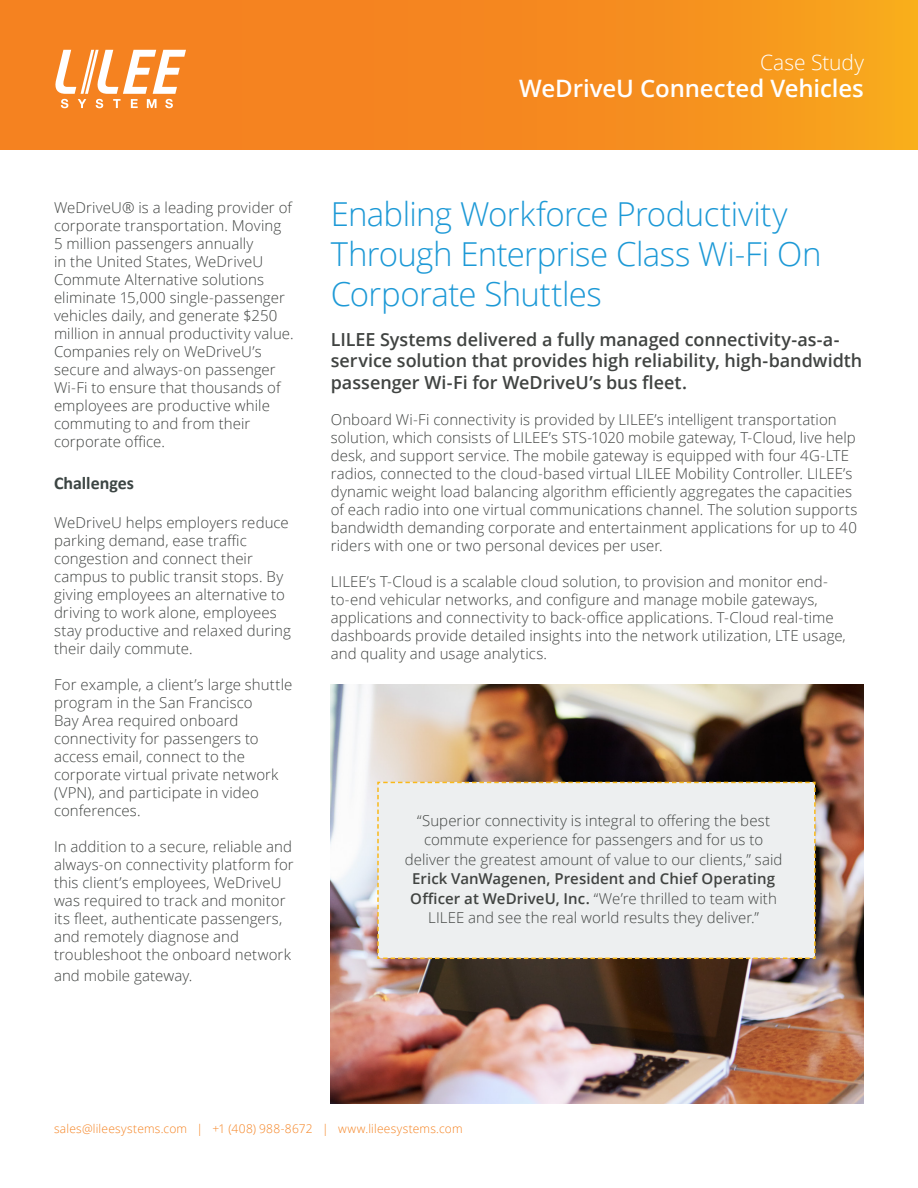
<style>
.page{position:relative;width:918px;height:1188px;background:#fff}
.page>*{position:absolute;margin:0;border:0;box-sizing:border-box;transform-origin:0 0}
.t1{font:300 33px/39.6px "Open Sans";letter-spacing:-.02em;color:#1d99d6}
.t2{font:600 24px "Open Sans";letter-spacing:-.005em;color:#fff}
.t3{font:300 21px "Open Sans";letter-spacing:-.005em;color:#fff}
.t4{font:600 18px/21.6px "Open Sans";color:#404341}
.t5{font:700 18px "Calibri";color:#3c4543}
.t6{font:300 15px/18px "Open Sans";letter-spacing:.005em;color:#404341}
.Footnote{font:300 12px "Open Sans";letter-spacing:.015em;color:#f58220}
.s1{font-weight:600}
</style>
<div class="page">
<img style="left:331px;top:685px;width:533px;height:419px">
<div style="left:377px;top:781px;width:439px;height:179px;background:#edeff0"></div>
<svg style="left:0;top:0;width:918px;height:149px;background:#f58c1f"></svg>
<svg style="left:54px;top:50px;width:132px;height:58px"></svg>
<p class="t3" style="left:760px;top:48px;width:105px">Case Study</p>
<p class="t2" style="left:519px;top:72px;width:346px">WeDriveU Connected Vehicles</p>
<p class="t6" style="left:54px;top:198px;width:241px">WeDriveU® is a leading provider of corporate transportation. Moving<br>5 million passengers annually<br>in the United States, WeDriveU<br>Commute Alternative solutions eliminate 15,000 single-passenger vehicles daily, and generate $250 million in annual productivity value.<br>Companies rely on WeDriveU’s secure and always-on passenger<br>Wi-Fi to ensure that thousands of employees are productive while commuting to and from their corporate office.</p>
<p class="t5" style="left:54px;top:470px;width:81px">Challenges</p>
<p class="t6" style="left:54px;top:513px;width:238px">WeDriveU helps employers reduce parking demand, ease traffic congestion and connect their campus to public transit stops. By giving employees an alternative to driving to work alone, employees stay productive and relaxed during their daily commute.</p>
<p class="t6" style="left:54px;top:675px;width:240px">For example, a client’s large shuttle program in the San Francisco<br>Bay Area required onboard connectivity for passengers to access email, connect to the corporate virtual private network (VPN), and participate in video conferences.</p>
<p class="t6" style="left:54px;top:837px;width:241px">In addition to a secure, reliable and always-on connectivity platform for this client’s employees, WeDriveU was required to track and monitor its fleet, authenticate passengers, and remotely diagnose and troubleshoot the onboard network</p>
<p class="t6" style="left:54px;top:966px;width:140px">and mobile gateway.</p>
<p class="t1" style="left:331px;top:194px;width:492px">Enabling Workforce Productivity<br>Through Enterprise Class Wi-Fi On<br>Corporate Shuttles</p>
<p class="t4" style="left:331px;top:328px;width:533px">LILEE Systems delivered a fully managed connectivity-as-a&shy;service solution that provides high reliability, high-bandwidth passenger Wi-Fi for WeDriveU’s bus fleet.</p>
<p class="t6" style="left:331px;top:410px;width:528px">Onboard Wi-Fi connectivity is provided by LILEE’s intelligent transportation solution, which consists of LILEE’s STS-1020 mobile gateway, T-Cloud, live help desk, and support service. The mobile gateway is equipped with four 4G-LTE radios, connected to the cloud-based virtual LILEE Mobility Controller. LILEE’s dynamic weight load balancing algorithm efficiently aggregates the capacities of each radio into one virtual communications channel. The solution supports bandwidth demanding corporate and entertainment applications for up to 40 riders with one or two personal devices per user.</p>
<p class="t6" style="left:331px;top:572px;width:517px">LILEE’s T-Cloud is a scalable cloud solution, to provision and monitor end&shy;to-end vehicular networks, and configure and manage mobile gateways, applications and connectivity to back-office applications. T-Cloud real-time dashboards provide detailed insights into the network utilization, LTE usage, and quality and usage analytics.</p>
<p class="t6" style="left:405px;top:810px;width:379px;line-height:19.5px;text-align:center">“Superior connectivity is integral to offering the best commute experience for passengers and for us to deliver the greatest amount of value to our clients,” said <span class="s1">Erick VanWagenen, President and Chief Operating Officer at WeDriveU, Inc.</span> “We’re thrilled to team with LILEE and see the real world results they deliver.”</p>
<p class="Footnote" style="left:54px;top:1121px;width:410px">sales@lileesystems.com | +1 (408) 988-8672 | www.lileesystems.com</p>
</div>
